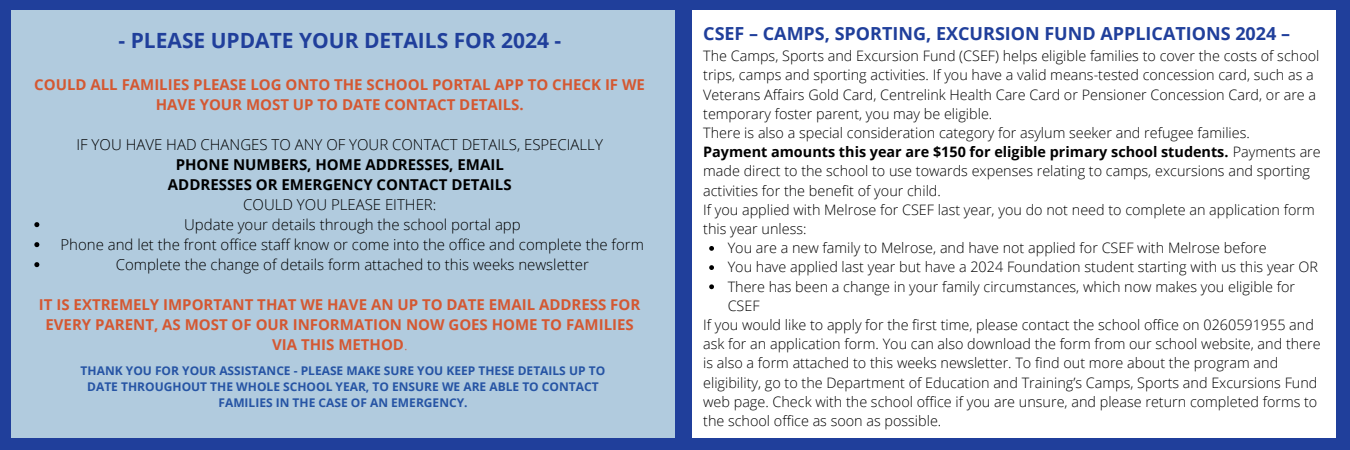
<style>
.page{position:relative;width:1350px;height:450px;background:#203f9b}
.page>*{position:absolute;margin:0;border:0;box-sizing:border-box;transform-origin:0 0}
.t1{font:700 21px "Open Sans";color:#203f9b}
.t2{font:700 18px "Open Sans";color:#203f9b}
.t3{font:300 15px/20.1px "Open Sans";color:#000;text-align:center}
.t4{font:700 15px/20.1px "Open Sans";color:#d45832;text-align:center}
.t5{font:300 14.4px/19.2px "Open Sans";color:#000}
.t6{font:700 12px/15.9px "Open Sans";color:#2654a4;text-align:center}
.s1{font-weight:700}
.s2{font-weight:300}
</style>
<div class="page">
<div style="left:11px;top:10px;width:664px;height:428px;background:#b1cbde"></div>
<div style="left:692px;top:10px;width:644px;height:428px;background:#fff"></div>
<svg style="left:709px;top:246px;width:5px;height:5px"></svg>
<svg style="left:709px;top:265px;width:5px;height:5px"></svg>
<svg style="left:709px;top:284px;width:5px;height:5px"></svg>
<svg style="left:34px;top:222px;width:5px;height:5px"></svg>
<svg style="left:34px;top:242px;width:5px;height:5px"></svg>
<svg style="left:34px;top:262px;width:5px;height:5px"></svg>
<h4 class="t1" style="left:119px;top:26px;width:444px">- PLEASE UPDATE YOUR DETAILS FOR 2024 -</h4>
<h3 class="t4" style="left:34px;top:74px;width:612px">COULD ALL FAMILIES PLEASE LOG ONTO THE SCHOOL PORTAL APP TO CHECK IF WE<br>HAVE YOUR MOST UP TO DATE CONTACT DETAILS.</h3>
<p class="t3" style="left:76px;top:134px;width:528px">IF YOU HAVE HAD CHANGES TO ANY OF YOUR CONTACT DETAILS, ESPECIALLY <span class="s1">PHONE NUMBERS, HOME ADDRESSES, EMAIL<br>ADDRESSES OR EMERGENCY CONTACT DETAILS<br></span>COULD YOU PLEASE EITHER:</p>
<h4 class="t3" style="left:184px;top:214px;width:338px">Update your details through the school portal app</h4>
<h4 class="t3" style="left:60px;top:234px;width:585px">Phone and let the front office staff know or come into the office and complete the form</h4>
<h4 class="t3" style="left:116px;top:254px;width:475px">Complete the change of details form attached to this weeks newsletter</h4>
<h4 class="t4" style="left:39px;top:294px;width:603px">IT IS EXTREMELY IMPORTANT THAT WE HAVE AN UP TO DATE EMAIL ADDRESS FOR<br>EVERY PARENT, AS MOST OF OUR INFORMATION NOW GOES HOME TO FAMILIES<br>VIA THIS METHOD<span class="s2">.</span></h4>
<p class="t6" style="left:81px;top:363px;width:526px">THANK YOU FOR YOUR ASSISTANCE - PLEASE MAKE SURE YOU KEEP THESE DETAILS UP TO<br>DATE THROUGHOUT THE WHOLE SCHOOL YEAR, TO ENSURE WE ARE ABLE TO CONTACT<br>FAMILIES IN THE CASE OF AN EMERGENCY.</p>
<h1 class="t2" style="left:703px;top:20px;width:588px">CSEF – CAMPS, SPORTING, EXCURSION FUND APPLICATIONS 2024 –</h1>
<h1 class="t5" style="left:703px;top:46px;width:619px">The Camps, Sports and Excursion Fund (CSEF) helps eligible families to cover the costs of school trips, camps and sporting activities. If you have a valid means-tested concession card, such as a Veterans Affairs Gold Card, Centrelink Health Care Card or Pensioner Concession Card, or are a temporary foster parent, you may be eligible.<br>There is also a special consideration category for asylum seeker and refugee families.<br><span class="s1">Payment amounts this year are $150 for eligible primary school students.</span> Payments are made direct to the school to use towards expenses relating to camps, excursions and sporting activities for the benefit of your child.<br>If you applied with Melrose for CSEF last year, you do not need to complete an application form this year unless:</h1>
<h2 class="t5" style="left:728px;top:238px;width:540px">You are a new family to Melrose, and have not applied for CSEF with Melrose before</h2>
<h3 class="t5" style="left:728px;top:257px;width:592px">You have applied last year but have a 2024 Foundation student starting with us this year OR</h3>
<h4 class="t5" style="left:728px;top:276px;width:569px">There has been a change in your family circumstances, which now makes you eligible for<br>CSEF</h4>
<h4 class="t5" style="left:703px;top:315px;width:619px">If you would like to apply for the first time, please contact the school office on 0260591955 and ask for an application form. You can also download the form from our school website, and there is also a form attached to this weeks newsletter. To find out more about the program and eligibility, go to the Department of Education and Training’s Camps, Sports and Excursions Fund web page. Check with the school office if you are unsure, and please return completed forms to the school office as soon as possible.</h4>
</div>
